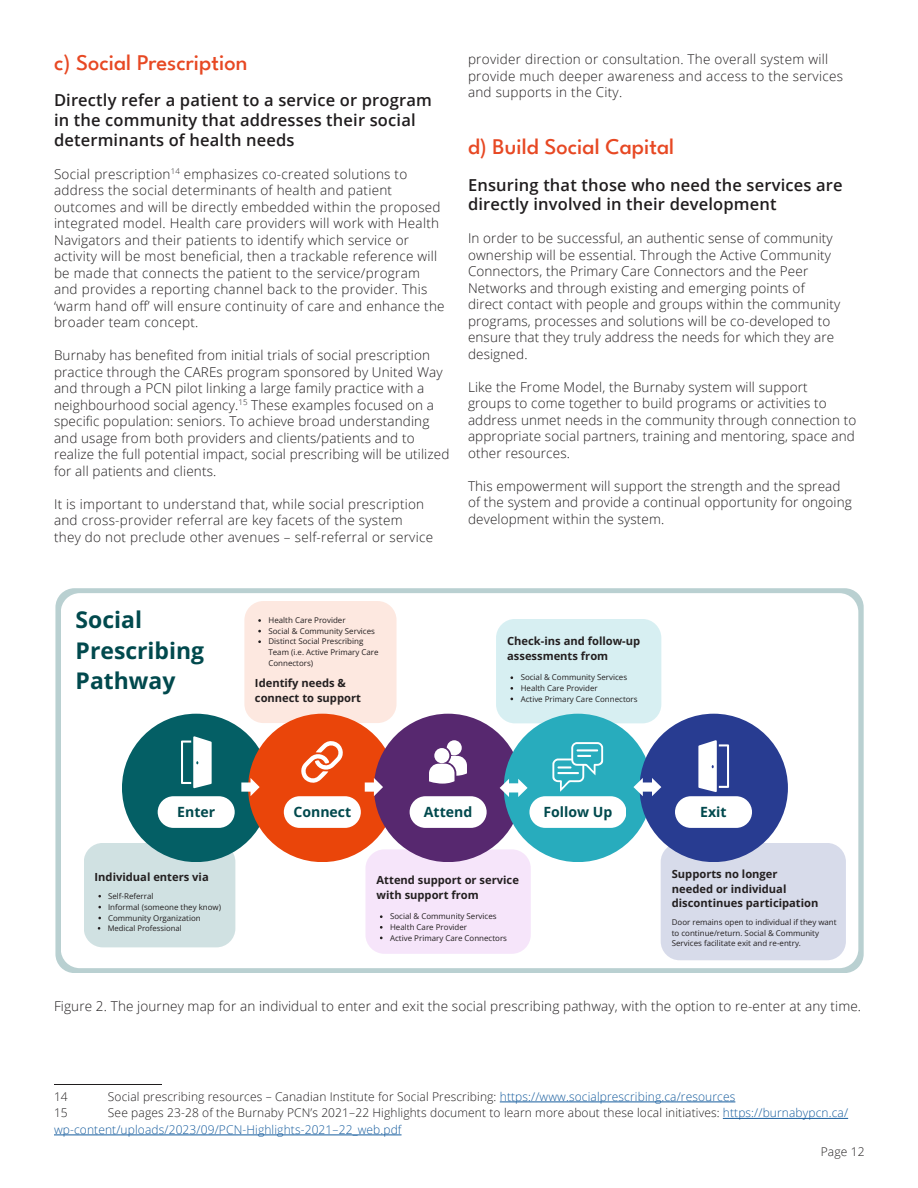
<style>
.page{position:relative;width:918px;height:1188px;background:#fff}
.page>*{position:absolute;margin:0;border:0;box-sizing:border-box;transform-origin:0 0}
.t1{font:700 22.95px/30.6px "Open Sans";color:#01494d}
.Heading_2{font:500 22.5px "League Spartan";color:#e74823}
.Heading_3{font:600 16.5px/19.8px "Open Sans";letter-spacing:.01em;color:#201d1e}
.t2{font:700 14.1px "Open Sans";color:#01494d}
.t3{font:300 13.5px/16.5px "Open Sans";letter-spacing:.01em;color:#201d1e}
.Footnotes{font:300 12px/16.5px "Open Sans";letter-spacing:.01em;color:#201d1e}
.t4{font:700 11.1px/14.9px "Open Sans";color:#231f20}
.t5{font:7.95px/10.6px "Open Sans";color:#231f20}
.t6{font:7.65px "Open Sans";color:#231f20}
.s1{color:#175d9e}
</style>
<div class="page">
<hr style="left:54px;top:1084px;width:108px;height:1px;background:#201d1e">
<hr style="left:500px;top:1102px;width:235px;height:1px;background:#175d9e">
<hr style="left:723px;top:1118px;width:125px;height:1px;background:#175d9e">
<hr style="left:54px;top:1135px;width:348px;height:1px;background:#175d9e">
<svg style="left:55px;top:588px;width:809px;height:385px;fill:#b9d0d1"></svg>
<svg style="left:61px;top:593px;width:797px;height:375px"></svg>
<div style="left:122px;top:714px;width:148px;height:148px;background:#045f65;border-radius:74px"></div>
<svg style="left:181px;top:736px;width:30px;height:52px"></svg>
<div style="left:158px;top:796px;width:77px;height:32px;background:#fff;border-radius:16px"></div>
<div style="left:248px;top:714px;width:149px;height:148px;background:#ea450a;border-radius:74px"></div>
<svg style="left:301px;top:741px;width:42px;height:42px"></svg>
<div style="left:284px;top:796px;width:77px;height:32px;background:#fff;border-radius:16px"></div>
<div style="left:374px;top:714px;width:148px;height:148px;background:#57286f;border-radius:74px"></div>
<svg style="left:429px;top:740px;width:38px;height:44px"></svg>
<div style="left:410px;top:796px;width:77px;height:32px;background:#fff;border-radius:16px"></div>
<div style="left:504px;top:714px;width:148px;height:148px;background:#28acbd;border-radius:74px"></div>
<svg style="left:552px;top:742px;width:51px;height:50px"></svg>
<div style="left:529px;top:796px;width:97px;height:32px;background:#fff;border-radius:16px"></div>
<div style="left:661px;top:843px;width:185px;height:117px;background:#d7dbea"></div>
<div style="left:640px;top:714px;width:148px;height:148px;background:#283c91;border-radius:74px"></div>
<svg style="left:698px;top:740px;width:31px;height:52px"></svg>
<div style="left:675px;top:796px;width:77px;height:32px;background:#fff;border-radius:16px"></div>
<svg style="left:633px;top:778px;width:28px;height:18px"></svg>
<svg style="left:365px;top:778px;width:18px;height:18px"></svg>
<svg style="left:241px;top:778px;width:19px;height:18px"></svg>
<svg style="left:500px;top:779px;width:28px;height:18px"></svg>
<svg style="left:84px;top:843px;width:151px;height:104px"></svg>
<div style="left:244px;top:601px;width:153px;height:122px;background:#fde8e0"></div>
<svg style="left:365px;top:849px;width:166px;height:105px"></svg>
<div style="left:496px;top:619px;width:165px;height:104px;background:#d7eff2"></div>
<svg style="left:241px;top:1134px;width:80px;height:2px"></svg>
<p class="Heading_2" style="left:54px;top:46px;width:195px">c) Social Prescription</p>
<p class="Heading_3" style="left:54px;top:90px;width:379px">Directly refer a patient to a service or program in the community that addresses their social determinants of health needs</p>
<p class="t3" style="left:54px;top:165px;width:392px">Social prescription<sup>14</sup> emphasizes co-created solutions to address the social determinants of health and patient outcomes and will be directly embedded within the proposed integrated model. Health care providers will work with Health Navigators and their patients to identify which service or activity will be most beneficial, then a trackable reference will be made that connects the patient to the service/program and provides a reporting channel back to the provider. This ‘warm hand off’ will ensure continuity of care and enhance the broader team concept.</p>
<p class="t3" style="left:54px;top:347px;width:397px">Burnaby has benefited from initial trials of social prescription practice through the CAREs program sponsored by United Way and through a PCN pilot linking a large family practice with a neighbourhood social agency.<sup>15</sup> These examples focused on a specific population: seniors. To achieve broad understanding and usage from both providers and clients/patients and to realize the full potential impact, social prescribing will be utilized for all patients and clients.</p>
<p class="t3" style="left:54px;top:495px;width:381px">It is important to understand that, while social prescription and cross-provider referral are key facets of the system<br>they do not preclude other avenues – self-referral or service</p>
<p class="t3" style="left:468px;top:51px;width:377px">provider direction or consultation. The overall system will provide much deeper awareness and access to the services and supports in the City.</p>
<p class="Heading_2" style="left:468px;top:130px;width:208px">d) Build Social Capital</p>
<p class="Heading_3" style="left:468px;top:174px;width:376px">Ensuring that those who need the services are directly involved in their development</p>
<p class="t3" style="left:468px;top:230px;width:374px">In order to be successful, an authentic sense of community ownership will be essential. Through the Active Community Connectors, the Primary Care Connectors and the Peer Networks and through existing and emerging points of direct contact with people and groups within the community programs, processes and solutions will be co-developed to ensure that they truly address the needs for which they are designed.</p>
<p class="t3" style="left:468px;top:378px;width:390px">Like the Frome Model, the Burnaby system will support<br>groups to come together to build programs or activities to address unmet needs in the community through connection to appropriate social partners, training and mentoring, space and other resources.</p>
<p class="t3" style="left:468px;top:477px;width:385px">This empowerment will support the strength and the spread of the system and provide a continual opportunity for ongoing development within the system.</p>
<p class="t1" style="left:76px;top:604px;width:130px">Social<br>Prescribing<br>Pathway</p>
<p class="t5" style="left:268px;top:615px;width:112px">Health Care Provider<br>Social &amp; Community Services<br>Distinct Social Prescribing<br>Team (i.e. Active Primary Care<br>Connectors)</p>
<p class="t4" style="left:255px;top:676px;width:107px">Identify needs &amp; connect to support</p>
<p class="t4" style="left:507px;top:633px;width:135px">Check-ins and follow-up assessments from</p>
<p class="t5" style="left:521px;top:672px;width:118px">Social &amp; Community Services<br>Health Care Provider<br>Active Primary Care Connectors</p>
<p class="t2" style="left:177px;top:802px;width:39px">Enter</p>
<p class="t2" style="left:293px;top:802px;width:59px">Connect</p>
<p class="t2" style="left:424px;top:802px;width:50px">Attend</p>
<p class="t2" style="left:543px;top:802px;width:71px">Follow Up</p>
<p class="t2" style="left:700px;top:802px;width:28px">Exit</p>
<p class="t4" style="left:95px;top:869px;width:116px">Individual enters via</p>
<p class="t5" style="left:108px;top:890px;width:114px">Self-Referral<br>Informal (someone they know)<br>Community Organization</p>
<p class="t6" style="left:108px;top:923px;width:76px">Medical Professional</p>
<p class="t4" style="left:377px;top:872px;width:144px">Attend support or service with support from</p>
<p class="t5" style="left:390px;top:911px;width:118px">Social &amp; Community Services<br>Health Care Provider<br>Active Primary Care Connectors</p>
<p class="t4" style="left:672px;top:866px;width:148px">Supports no longer needed or individual discontinues participation</p>
<p class="t5" style="left:672px;top:917px;width:166px">Door remains open to individual if they want to continue/return. Social &amp; Community<br>Services facilitate exit and re-entry.</p>
<p class="t3" style="left:54px;top:997px;width:809px">Figure 2. The journey map for an individual to enter and exit the social prescribing pathway, with the option to re-enter at any time.</p>
<p class="Footnotes" style="left:54px;top:1088px;width:15px">14</p>
<p class="Footnotes" style="left:108px;top:1088px;width:629px">Social prescribing resources – Canadian Institute for Social Prescribing: <span class="s1">https://www.socialprescribing.ca/resources</span></p>
<p class="Footnotes" style="left:54px;top:1105px;width:15px">15</p>
<p class="Footnotes" style="left:54px;top:1105px;width:796px;text-indent:54px">See pages 23-28 of the Burnaby PCN’s 2021–22 Highlights document to learn more about these local initiatives: <span class="s1">https://burnabypcn.ca/ wp-content/uploads/2023/09/PCN-Highlights-2021–22_web.pdf</span></p>
<p class="Footnotes" style="left:821px;top:1143px;width:45px">Page 12</p>
</div>
